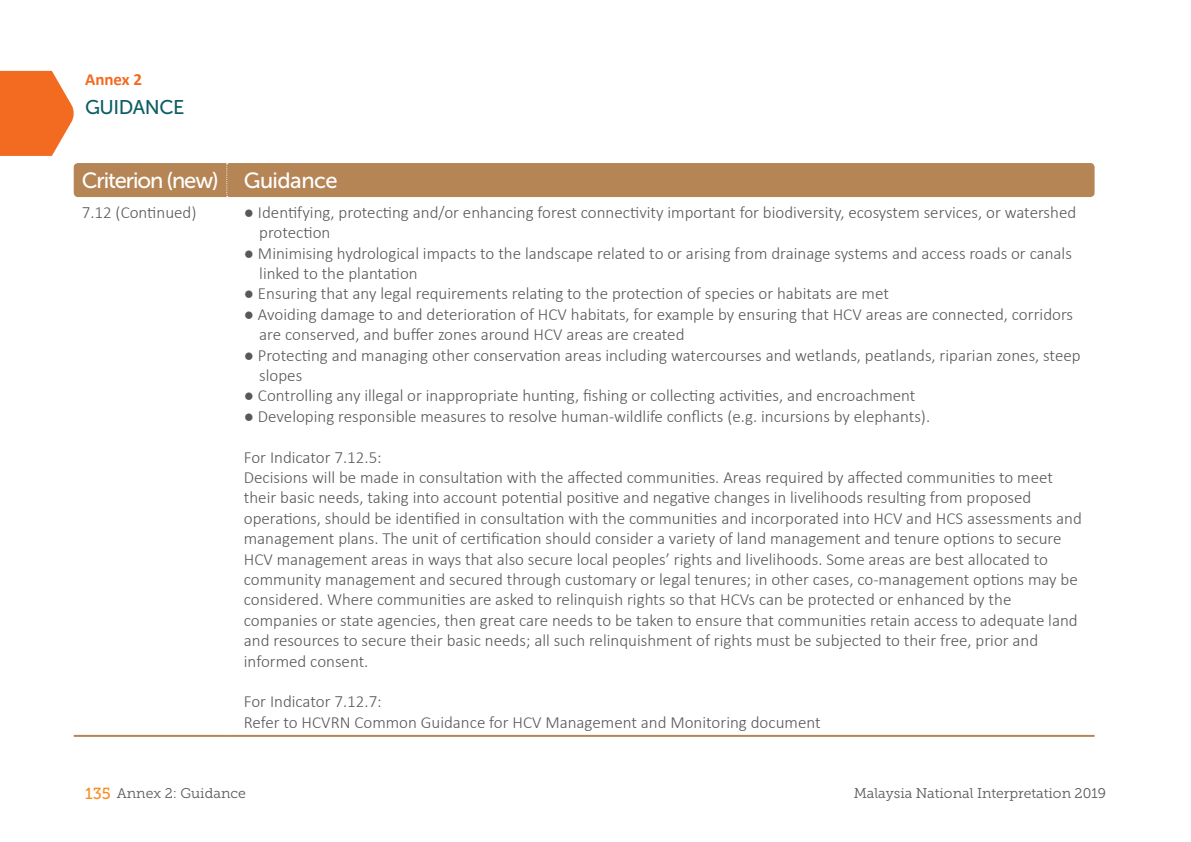
<style>
.page{position:relative;width:1191px;height:842px;background:#fff}
.page>*{position:absolute;margin:0;border:0;box-sizing:border-box;transform-origin:0 0}
.body_text{font:22px "Museo Sans 500";letter-spacing:-.05em;color:#fff}
.body_text-2{font:22px "Museo Sans 500";letter-spacing:-.025em;color:#fff}
.t1{font:19.8px "Museo Sans 500";letter-spacing:-.025em;color:#0d5f63}
.body_text-3{font:300 17px/20.4px "Calibri";color:#57585a}
.t2{font:700 17px "Calibri";color:#f36a21}
.t3{font:14px "Museo Slab 300";color:#57585a}
.s1{font-family:"Museo Slab 500";font-size:16px;color:#f68e1e}
</style>
<div class="page">
<svg style="left:0;top:71px;width:74px;height:85px;background:#f47e3f"></svg>
<div style="left:74px;top:163px;width:1020px;height:34px;background:#b58556;border-radius:4px"></div>
<hr style="left:74px;top:735px;width:153px;height:2px;background:#b58556">
<hr style="left:227px;top:735px;width:867px;height:2px;background:#b58556">
<svg style="left:226px;top:163px;width:2px;height:34px"></svg>
<p class="t2" style="left:85px;top:67px;width:59px">Annex 2</p>
<p class="t1" style="left:85px;top:96px;width:101px">GUIDANCE</p>
<p class="body_text" style="left:82px;top:168px;width:139px">Criterion (new)</p>
<p class="body_text-2" style="left:244px;top:168px;width:95px">Guidance</p>
<p class="body_text-3" style="left:82px;top:202px;width:116px">7.12 (Continued)</p>
<p class="body_text-3" style="left:244px;top:202px;width:834px">● Identifying, protecting and/or enhancing forest connectivity important for biodiversity, ecosystem services, or watershed</p>
<p class="body_text-3" style="left:259px;top:222px;width:73px">protection</p>
<p class="body_text-3" style="left:244px;top:243px;width:829px">● Minimising hydrological impacts to the landscape related to or arising from drainage systems and access roads or canals</p>
<p class="body_text-3" style="left:259px;top:263px;width:160px">linked to the plantation</p>
<p class="body_text-3" style="left:244px;top:283px;width:646px">● Ensuring that any legal requirements relating to the protection of species or habitats are met</p>
<p class="body_text-3" style="left:244px;top:304px;width:830px">● Avoiding damage to and deterioration of HCV habitats, for example by ensuring that HCV areas are connected, corridors</p>
<p class="body_text-3" style="left:259px;top:324px;width:427px">are conserved, and buffer zones around HCV areas are created</p>
<p class="body_text-3" style="left:244px;top:345px;width:838px">● Protecting and managing other conservation areas including watercourses and wetlands, peatlands, riparian zones, steep</p>
<p class="body_text-3" style="left:259px;top:365px;width:45px">slopes</p>
<p class="body_text-3" style="left:244px;top:385px;width:673px">● Controlling any illegal or inappropriate hunting, fishing or collecting activities, and encroachment</p>
<p class="body_text-3" style="left:244px;top:406px;width:688px">● Developing responsible measures to resolve human-wildlife conflicts (e.g. incursions by elephants).</p>
<p class="body_text-3" style="left:244px;top:447px;width:139px">For Indicator 7.12.5:</p>
<p class="body_text-3" style="left:244px;top:467px;width:839px">Decisions will be made in consultation with the affected communities. Areas required by affected communities to meet their basic needs, taking into account potential positive and negative changes in livelihoods resulting from proposed operations, should be identified in consultation with the communities and incorporated into HCV and HCS assessments and management plans. The unit of certification should consider a variety of land management and tenure options to secure HCV management areas in ways that also secure local peoples’ rights and livelihoods. Some areas are best allocated to community management and secured through customary or legal tenures; in other cases, co-management options may be considered. Where communities are asked to relinquish rights so that HCVs can be protected or enhanced by the companies or state agencies, then great care needs to be taken to ensure that communities retain access to adequate land and resources to secure their basic needs; all such relinquishment of rights must be subjected to their free, prior and informed consent.</p>
<p class="body_text-3" style="left:244px;top:691px;width:139px">For Indicator 7.12.7:</p>
<p class="body_text-3" style="left:244px;top:712px;width:578px">Refer to HCVRN Common Guidance for HCV Management and Monitoring document</p>
<p class="t3" style="left:85px;top:785px;width:162px"><span class="s1">135</span> Annex 2: Guidance</p>
<p class="t3" style="left:853px;top:785px;width:254px">Malaysia National Interpretation 2019</p>
</div>
